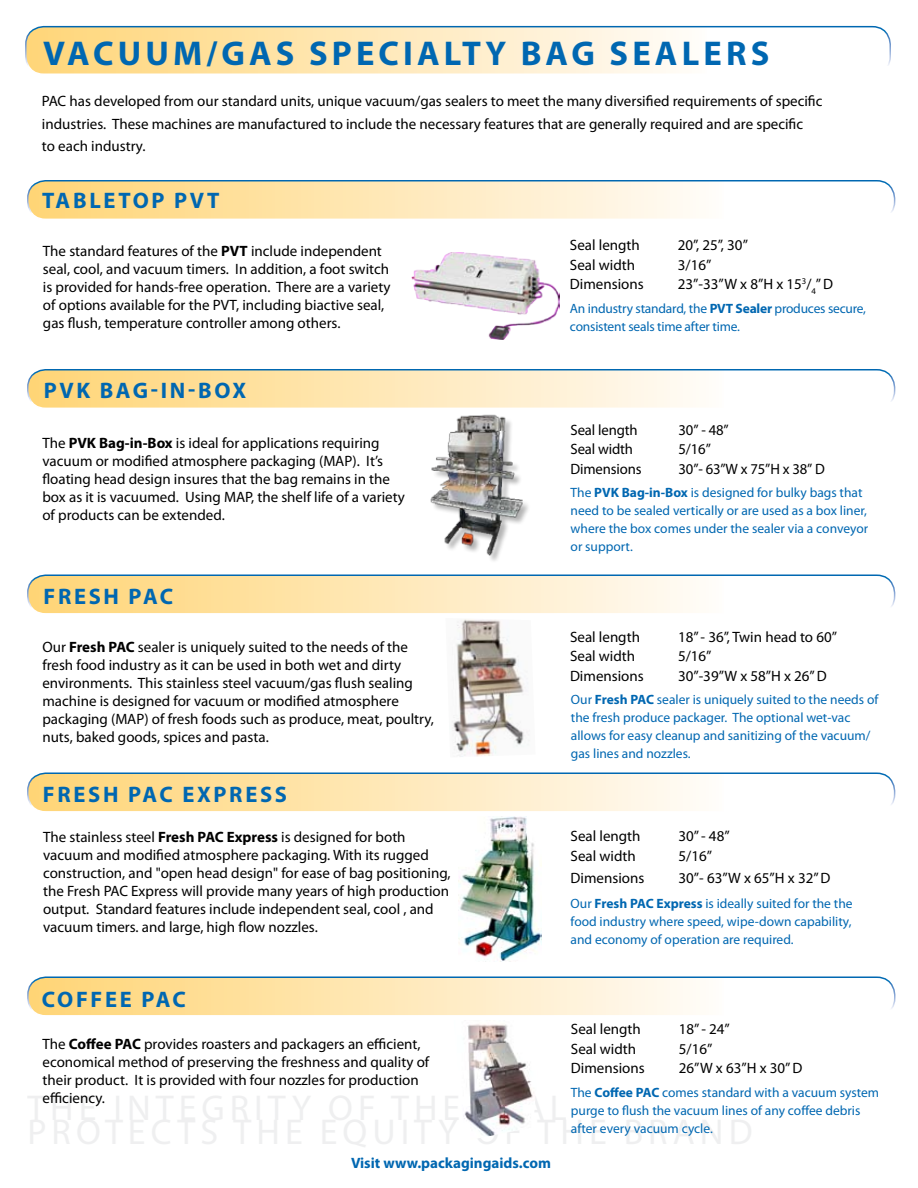
<style>
.page{position:relative;width:918px;height:1188px;background:#fff}
.page>*{position:absolute;margin:0;border:0;box-sizing:border-box;transform-origin:0 0}
.t1{font:700 34.5px "Myriad Pro";letter-spacing:.12em;color:#0067b1}
.t2{font:700 22.5px "Myriad Pro";letter-spacing:.12em;color:#0067b1}
.t3{font:15px/18px "Myriad Pro";color:#000}
.t4{font:700 15px "Myriad Pro";color:#0067b1}
.t5{font:13.5px/18px "Myriad Pro";color:#0067b1}
.s1{font-weight:700}
.s2{font-style:inherit}
</style>
<div class="page">
<svg style="left:28px;top:577px;width:665px;height:35px;background:#fee7b3"></svg>
<div style="left:27px;top:574px;width:868px;height:41px;border:2px solid #fff;border-radius:18px"></div>
<svg style="left:28px;top:775px;width:665px;height:35px;background:#fee7b3"></svg>
<div style="left:27px;top:772px;width:868px;height:41px;border:2px solid #fff;border-radius:18px"></div>
<svg style="left:28px;top:370px;width:665px;height:36px;background:#fee7b3"></svg>
<div style="left:27px;top:369px;width:868px;height:40px;border:2px solid #fff;border-radius:18px"></div>
<svg style="left:28px;top:181px;width:665px;height:36px;background:#fee7b3"></svg>
<div style="left:27px;top:180px;width:868px;height:40px;border:2px solid #fff;border-radius:18px"></div>
<svg style="left:26px;top:27px;width:650px;height:45px;background:#fee7b5"></svg>
<div style="left:25px;top:26px;width:866px;height:49px;border:2px solid #fff;border-radius:18px"></div>
<img style="left:425px;top:407px;width:101px;height:154px">
<img style="left:452px;top:619px;width:77px;height:138px">
<img style="left:458px;top:817px;width:84px;height:144px">
<img style="left:411px;top:252px;width:148px;height:88px">
<svg style="left:28px;top:979px;width:665px;height:35px;background:#fee7b3"></svg>
<div style="left:27px;top:976px;width:868px;height:41px;border:2px solid #fff;border-radius:18px"></div>
<img style="left:464px;top:1024px;width:69px;height:112px">
<h1 class="t1" style="left:43px;top:31px;width:289px">VACUUM/GAS specialt</h1>
<h1 class="t1" style="left:485px;top:31px;width:262px">y BAG SEALErs</h1>
<p class="t3" style="left:42px;top:90px;width:782px;line-height:22.5px">PAC has developed from our standard units, unique vacuum/gas sealers to meet the many diversified requirements of specific industries. These machines are manufactured to include the necessary features that are generally required and are specific<br>to each industry.</p>
<h2 class="t2" style="left:42px;top:186px;width:17px">tabletop</h2>
<h2 class="t2" style="left:174px;top:186px;width:47px">pv T</h2>
<p class="t3" style="left:43px;top:241px;width:349px">The standard features of the <span class="s1">PVT</span> include independent seal, cool, and vacuum timers. In addition, a foot switch is provided for hands-free operation. There are a variety of options available for the PVT, including biactive seal, gas flush, temperature controller among others.</p>
<p class="t3" style="left:570px;top:236px;width:72px">Seal length</p>
<p class="t3" style="left:678px;top:236px;width:72px">20”, 25”, 30”</p>
<p class="t3" style="left:570px;top:255px;width:67px">Seal width</p>
<p class="t3" style="left:678px;top:255px;width:35px">3/16”</p>
<p class="t3" style="left:570px;top:275px;width:75px">Dimensions</p>
<p class="t3" style="left:678px;top:275px;width:157px">23”-33”W x 8”H x 15<sup>3</sup><span class="s2">/</span><sub>4</sub>” D</p>
<p class="t5" style="left:570px;top:299px;width:298px">An industry standard, the <span class="s1">PVT Sealer</span> produces secure, consistent seals time after time.</p>
<h2 class="t2" style="left:44px;top:376px;width:204px">pvk Bag-in-Box</h2>
<p class="t3" style="left:42px;top:433px;width:364px">The <span class="s1">PVK Bag-in-Box</span> is ideal for applications requiring vacuum or modified atmosphere packaging (MAP). It’s floating head design insures that the bag remains in the box as it is vacuumed. Using MAP, the shelf life of a variety of products can be extended.</p>
<h2 class="t2" style="left:43px;top:582px;width:16px">fresh</h2>
<h2 class="t2" style="left:129px;top:582px;width:16px">pac</h2>
<p class="t3" style="left:42px;top:637px;width:393px">Our <span class="s1">Fresh PAC</span> sealer is uniquely suited to the needs of the fresh food industry as it can be used in both wet and dirty environments. This stainless steel vacuum/gas flush sealing machine is designed for vacuum or modified atmosphere packaging (MAP) of fresh foods such as produce, meat, poultry, nuts, baked goods, spices and pasta.</p>
<h2 class="t2" style="left:43px;top:780px;width:31px">Fresh</h2>
<h2 class="t2" style="left:128px;top:780px;width:16px">pac</h2>
<h2 class="t2" style="left:182px;top:780px;width:47px">express</h2>
<p class="t3" style="left:43px;top:828px;width:409px">The stainless steel <span class="s1">Fresh PAC Express</span> is designed for both vacuum and modified atmosphere packaging. With its rugged construction, and "open head design" for ease of bag positioning, the Fresh PAC Express will provide many years of high production output. Standard features include independent seal, cool , and vacuum timers. and large, high flow nozzles.</p>
<h2 class="t2" style="left:42px;top:985px;width:16px">coffee</h2>
<h2 class="t2" style="left:141px;top:985px;width:16px">pac</h2>
<p class="t3" style="left:43px;top:1035px;width:388px">The <span class="s1">Coffee PAC</span> provides roasters and packagers an efficient, economical method of preserving the freshness and quality of their product. It is provided with four nozzles for production efficiency.</p>
<p class="t4" style="left:351px;top:1153px;width:201px">Visit www.packagingaids.com</p>
<p class="t3" style="left:571px;top:420px;width:69px">Seal length</p>
<p class="t3" style="left:679px;top:420px;width:52px">30” - 48”</p>
<p class="t3" style="left:571px;top:440px;width:64px">Seal width</p>
<p class="t3" style="left:679px;top:440px;width:34px">5/16”</p>
<p class="t3" style="left:571px;top:459px;width:73px">Dimensions</p>
<p class="t3" style="left:679px;top:459px;width:148px">30”- 63”W x 75”H x 38” D</p>
<p class="t5" style="left:571px;top:484px;width:299px">The <span class="s1">PVK Bag-in-Box</span> is designed for bulky bags that need to be sealed vertically or are used as a box liner, where the box comes under the sealer via a conveyor or support.</p>
<p class="t3" style="left:570px;top:628px;width:72px">Seal length</p>
<p class="t3" style="left:678px;top:628px;width:161px">18” - 36”, Twin head to 60”</p>
<p class="t3" style="left:570px;top:647px;width:67px">Seal width</p>
<p class="t3" style="left:678px;top:647px;width:35px">5/16”</p>
<p class="t3" style="left:570px;top:667px;width:75px">Dimensions</p>
<p class="t3" style="left:678px;top:667px;width:150px">30”-39”W x 58”H x 26” D</p>
<p class="t5" style="left:571px;top:690px;width:309px">Our <span class="s1">Fresh PAC</span> sealer is uniquely suited to the needs of the fresh produce packager. The optional wet-vac allows for easy cleanup and sanitizing of the vacuum/ gas lines and nozzles.</p>
<p class="t3" style="left:571px;top:827px;width:72px">Seal length</p>
<p class="t3" style="left:679px;top:827px;width:53px">30” - 48”</p>
<p class="t3" style="left:571px;top:846px;width:67px">Seal width</p>
<p class="t3" style="left:679px;top:846px;width:35px">5/16”</p>
<p class="t3" style="left:571px;top:869px;width:75px">Dimensions</p>
<p class="t3" style="left:679px;top:869px;width:154px">30”- 63”W x 65”H x 32” D</p>
<p class="t5" style="left:571px;top:894px;width:284px;text-align:justify">Our <span class="s1">Fresh PAC Express</span> is ideally suited for the the food industry where speed, wipe-down capability, and economy of operation are required.</p>
<p class="t3" style="left:571px;top:1020px;width:72px">Seal length</p>
<p class="t3" style="left:679px;top:1020px;width:53px">18” - 24”</p>
<p class="t3" style="left:571px;top:1040px;width:67px">Seal width</p>
<p class="t3" style="left:679px;top:1040px;width:35px">5/16”</p>
<p class="t3" style="left:571px;top:1059px;width:75px">Dimensions</p>
<p class="t3" style="left:679px;top:1059px;width:125px">26”W x 63”H x 30” D</p>
<p class="t5" style="left:571px;top:1084px;width:310px">The <span class="s1">Coffee PAC</span> comes standard with a vacuum system purge to flush the vacuum lines of any coffee debris after every vacuum cycle.</p>
</div>
